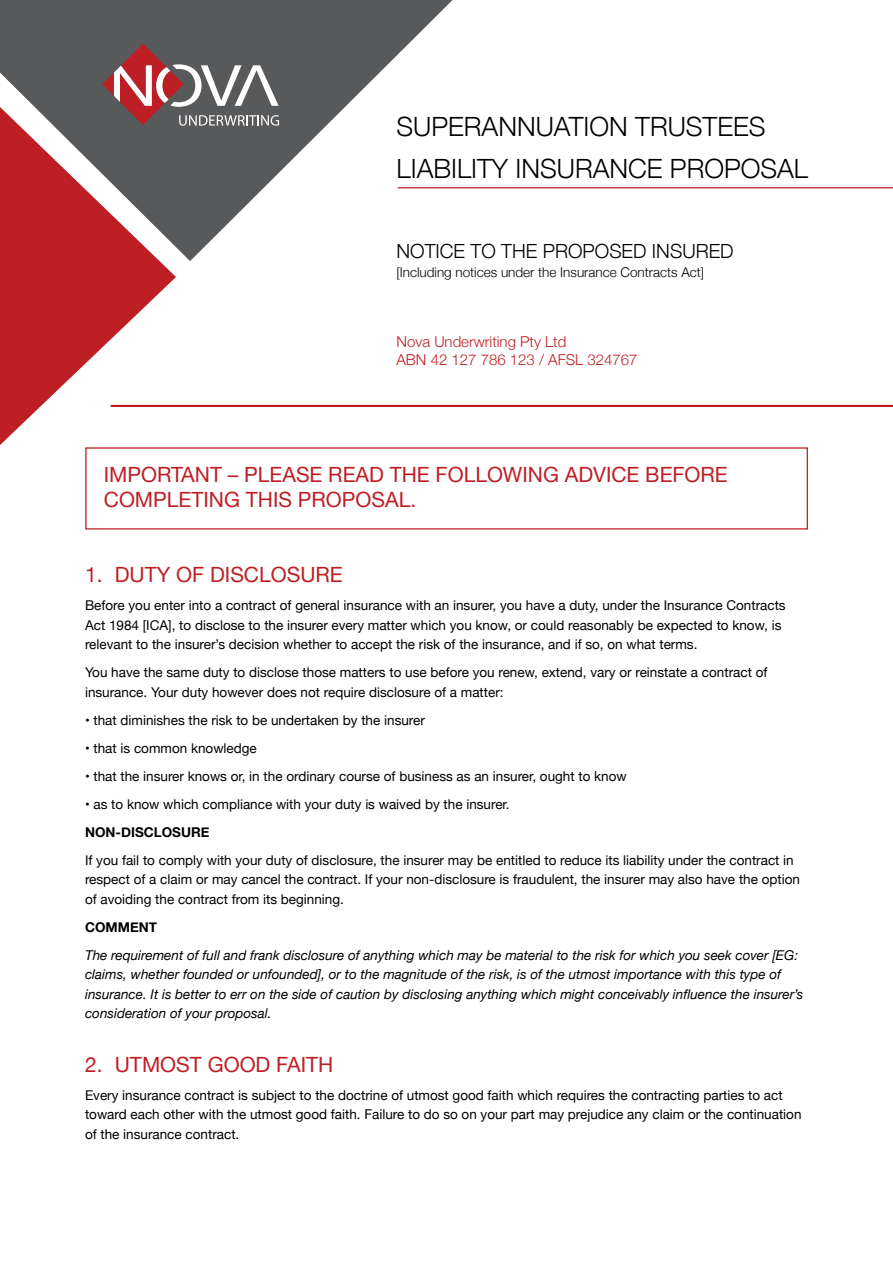
<style>
.page{position:relative;width:893px;height:1263px;background:#fff}
.page>*{position:absolute;margin:0;border:0;box-sizing:border-box;transform-origin:0 0}
.t1{font:300 26.55px/42px "Helvetica Neue";color:#000}
.t2{font:21px/25.2px "Helvetica Neue";color:#be1f24}
.t3{font:300 19.5px "Helvetica Neue";color:#000}
.t4{font:300 15px/18px "Helvetica Neue";color:#be1f24}
.t5{font:13.5px/19.5px "Helvetica Neue";color:#000}
.t6{font:italic 13.5px/19.5px "Helvetica Neue";color:#000}
.t7{font:300 13.5px "Helvetica Neue";color:#000}
.t8{font:700 13.5px "Helvetica Neue";color:#000}
</style>
<div class="page">
<svg style="left:0;top:0;width:453px;height:261px;fill:#58595b"></svg>
<svg style="left:0;top:107px;width:176px;height:338px;fill:#be1f24"></svg>
<hr style="left:398px;top:187px;width:495px;height:1px;background:#be1f24">
<hr style="left:111px;top:405px;width:782px;height:2px;background:#be1f24">
<svg style="left:102px;top:44px;width:177px;height:82px;background:#876d6f"></svg>
<div style="left:85px;top:447px;width:723px;height:82px;border:1px solid #be1f24"></div>
<h1 class="t1" style="left:396px;top:104px;width:413px">SUPERANNUATION TRUSTEES<br>LIABILITY INSURANCE PROPOSAL</h1>
<h3 class="t3" style="left:396px;top:235px;width:339px">NOTICE TO THE PROPOSED INSURED</h3>
<p class="t7" style="left:396px;top:261px;width:309px">[Including notices under the Insurance Contracts Act]</p>
<p class="t4" style="left:396px;top:331px;width:242px">Nova Underwriting Pty Ltd<br>ABN 42 127 786 123 / AFSL 324767</p>
<h2 class="t2" style="left:104px;top:463px;width:625px">IMPORTANT – PLEASE READ THE FOLLOWING ADVICE BEFORE<br>COMPLETING THIS PROPOSAL.</h2>
<h2 class="t2" style="left:85px;top:563px;width:259px">1. DUTY OF DISCLOSURE</h2>
<p class="t5" style="left:85px;top:596px;width:702px">Before you enter into a contract of general insurance with an insurer, you have a duty, under the Insurance Contracts<br>Act 1984 [ICA], to disclose to the insurer every matter which you know, or could reasonably be expected to know, is relevant to the insurer’s decision whether to accept the risk of the insurance, and if so, on what terms.</p>
<p class="t5" style="left:85px;top:663px;width:684px">You have the same duty to disclose those matters to use before you renew, extend, vary or reinstate a contract of insurance. Your duty however does not require disclosure of a matter:</p>
<p class="t5" style="left:85px;top:711px;width:341px">• that diminishes the risk to be undertaken by the insurer</p>
<p class="t5" style="left:85px;top:739px;width:173px">• that is common knowledge</p>
<p class="t5" style="left:85px;top:767px;width:543px">• that the insurer knows or, in the ordinary course of business as an insurer, ought to know</p>
<p class="t5" style="left:85px;top:795px;width:426px">• as to know which compliance with your duty is waived by the insurer.</p>
<p class="t8" style="left:85px;top:821px;width:126px">NON-DISCLOSURE</p>
<p class="t5" style="left:85px;top:851px;width:716px">If you fail to comply with your duty of disclosure, the insurer may be entitled to reduce its liability under the contract in respect of a claim or may cancel the contract. If your non-disclosure is fraudulent, the insurer may also have the option of avoiding the contract from its beginning.</p>
<p class="t8" style="left:85px;top:916px;width:73px">COMMENT</p>
<p class="t6" style="left:85px;top:946px;width:720px">The requirement of full and frank disclosure of anything which may be material to the risk for which you seek cover [EG: claims, whether founded or unfounded], or to the magnitude of the risk, is of the utmost importance with this type of insurance. It is better to err on the side of caution by disclosing anything which might conceivably influence the insurer’s consideration of your proposal.</p>
<h2 class="t2" style="left:85px;top:1053px;width:250px">2. UTMOST GOOD FAITH</h2>
<p class="t5" style="left:85px;top:1086px;width:718px">Every insurance contract is subject to the doctrine of utmost good faith which requires the contracting parties to act toward each other with the utmost good faith. Failure to do so on your part may prejudice any claim or the continuation of the insurance contract.</p>
</div>
